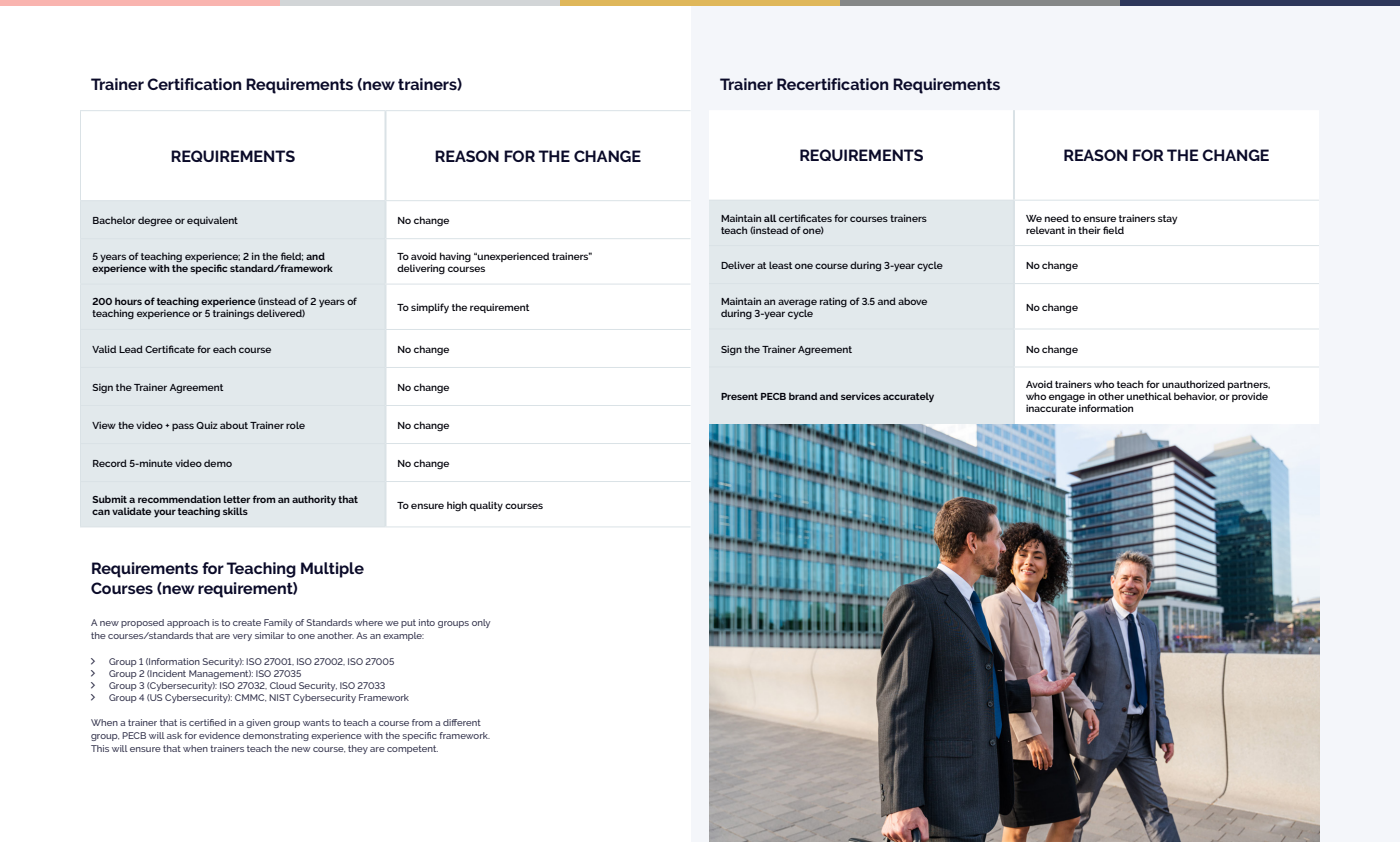
<style>
.page{position:relative;width:1400px;height:842px;background:#fff}
.page>*{position:absolute;margin:0;border:0;box-sizing:border-box;transform-origin:0 0}
.t1{font:700 16px/19.2px "Raleway";color:#0a0a28}
.t2{font:600 10px/12px "Raleway";letter-spacing:.005em;color:#000008}
.t3{font:700 10px/12px "Raleway";letter-spacing:.005em;color:#000008}
.t4{font:500 9.5px/13px "Raleway";letter-spacing:.005em;color:#2f2f48}
.t5{font:8px "arro";color:#2f2f48}
.s1{font-weight:700}
</style>
<div class="page">
<div style="left:691px;top:5px;width:709px;height:837px;background:#f4f6fa"></div>
<div style="left:0;top:0;width:280px;height:5px;background:#f9b4af"></div>
<div style="left:280px;top:0;width:280px;height:5px;background:#d2d5d7"></div>
<div style="left:560px;top:0;width:280px;height:5px;background:#dfb75a"></div>
<div style="left:840px;top:0;width:280px;height:5px;background:#858787"></div>
<div style="left:1120px;top:0;width:280px;height:5px;background:#2d375a"></div>
<div style="left:81px;top:201px;width:303px;height:325px;background:#e2e9ec"></div>
<svg style="left:386px;top:201px;width:304px;height:325px"></svg>
<hr style="left:80px;top:110px;width:306px;height:1px;background:#dae2e6">
<hr style="left:80px;top:111px;width:1px;height:89px;background:#dae2e6">
<hr style="left:386px;top:110px;width:304px;height:1px;background:#dae2e6">
<hr style="left:80px;top:200px;width:306px;height:1px;background:#dae2e6">
<hr style="left:80px;top:201px;width:1px;height:37px;background:#dae2e6">
<hr style="left:386px;top:200px;width:304px;height:1px;background:#dae2e6">
<hr style="left:80px;top:238px;width:306px;height:1px;background:#dae2e6">
<hr style="left:80px;top:239px;width:1px;height:45px;background:#dae2e6">
<hr style="left:386px;top:238px;width:304px;height:1px;background:#dae2e6">
<hr style="left:80px;top:284px;width:306px;height:1px;background:#dae2e6">
<hr style="left:80px;top:285px;width:1px;height:44px;background:#dae2e6">
<hr style="left:386px;top:284px;width:304px;height:1px;background:#dae2e6">
<hr style="left:80px;top:329px;width:306px;height:1px;background:#dae2e6">
<hr style="left:80px;top:330px;width:1px;height:37px;background:#dae2e6">
<hr style="left:386px;top:329px;width:304px;height:1px;background:#dae2e6">
<hr style="left:80px;top:367px;width:306px;height:1px;background:#dae2e6">
<hr style="left:80px;top:368px;width:1px;height:37px;background:#dae2e6">
<hr style="left:386px;top:367px;width:304px;height:1px;background:#dae2e6">
<hr style="left:80px;top:405px;width:306px;height:1px;background:#dae2e6">
<hr style="left:80px;top:406px;width:1px;height:37px;background:#dae2e6">
<hr style="left:386px;top:405px;width:304px;height:1px;background:#dae2e6">
<hr style="left:80px;top:443px;width:306px;height:1px;background:#dae2e6">
<hr style="left:80px;top:444px;width:1px;height:37px;background:#dae2e6">
<hr style="left:386px;top:443px;width:304px;height:1px;background:#dae2e6">
<hr style="left:80px;top:481px;width:306px;height:1px;background:#dae2e6">
<hr style="left:80px;top:482px;width:1px;height:44px;background:#dae2e6">
<hr style="left:386px;top:481px;width:304px;height:1px;background:#dae2e6">
<hr style="left:80px;top:526px;width:306px;height:1px;background:#dae2e6">
<hr style="left:386px;top:526px;width:304px;height:1px;background:#dae2e6">
<hr style="left:384px;top:111px;width:2px;height:89px;background:#dae2e6">
<hr style="left:384px;top:201px;width:2px;height:37px;background:#dae2e6">
<hr style="left:384px;top:239px;width:2px;height:45px;background:#dae2e6">
<hr style="left:384px;top:285px;width:2px;height:44px;background:#dae2e6">
<hr style="left:384px;top:330px;width:2px;height:37px;background:#dae2e6">
<hr style="left:384px;top:368px;width:2px;height:37px;background:#dae2e6">
<hr style="left:384px;top:406px;width:2px;height:37px;background:#dae2e6">
<hr style="left:384px;top:444px;width:2px;height:37px;background:#dae2e6">
<hr style="left:384px;top:482px;width:2px;height:44px;background:#dae2e6">
<div style="left:709px;top:111px;width:610px;height:313px;background:#fff"></div>
<div style="left:709px;top:201px;width:304px;height:223px;background:#e2e9ec"></div>
<hr style="left:1013px;top:110px;width:2px;height:90px;background:#dae2e6">
<hr style="left:1013px;top:201px;width:2px;height:44px;background:#dae2e6">
<hr style="left:1013px;top:246px;width:2px;height:37px;background:#dae2e6">
<hr style="left:1013px;top:284px;width:2px;height:44px;background:#dae2e6">
<hr style="left:1013px;top:329px;width:2px;height:37px;background:#dae2e6">
<hr style="left:1013px;top:367px;width:2px;height:57px;background:#dae2e6">
<hr style="left:709px;top:200px;width:305px;height:1px;background:#dae2e6">
<hr style="left:1014px;top:200px;width:305px;height:1px;background:#dae2e6">
<hr style="left:709px;top:245px;width:305px;height:1px;background:#dae2e6">
<hr style="left:1014px;top:245px;width:305px;height:1px;background:#dae2e6">
<hr style="left:709px;top:283px;width:305px;height:1px;background:#dae2e6">
<hr style="left:1014px;top:283px;width:305px;height:1px;background:#dae2e6">
<hr style="left:709px;top:328px;width:305px;height:1px;background:#dae2e6">
<hr style="left:1014px;top:328px;width:305px;height:1px;background:#dae2e6">
<hr style="left:709px;top:366px;width:305px;height:1px;background:#dae2e6">
<hr style="left:1014px;top:366px;width:305px;height:1px;background:#dae2e6">
<img style="left:709px;top:425px;width:611px;height:417px">
<p class="t1" style="left:91px;top:75px;width:373px">Trainer Certification Requirements (new trainers)</p>
<p class="t1" style="left:171px;top:147px;width:126px">REQUIREMENTS</p>
<p class="t1" style="left:435px;top:147px;width:208px">REASON FOR THE CHANGE</p>
<p class="t2" style="left:92px;top:215px;width:147px">Bachelor degree or equivalent</p>
<p class="t2" style="left:398px;top:215px;width:53px">No change</p>
<p class="t2" style="left:92px;top:251px;width:234px">5 years of teaching experience; 2 in the field; <span class="s1">and</span></p>
<p class="t3" style="left:92px;top:263px;width:242px">experience with the specific standard/framework</p>
<p class="t2" style="left:398px;top:251px;width:196px">To avoid having “unexperienced trainers”</p>
<p class="t2" style="left:398px;top:263px;width:89px">delivering courses</p>
<p class="t2" style="left:92px;top:296px;width:266px"><span class="s1">200 hours of teaching experience</span> (instead of 2 years of teaching experience or 5 trainings delivered)</p>
<p class="t2" style="left:398px;top:302px;width:133px">To simplify the requirement</p>
<p class="t2" style="left:92px;top:344px;width:181px">Valid Lead Certificate for each course</p>
<p class="t2" style="left:398px;top:344px;width:53px">No change</p>
<p class="t2" style="left:92px;top:382px;width:133px">Sign the Trainer Agreement</p>
<p class="t2" style="left:398px;top:382px;width:53px">No change</p>
<p class="t2" style="left:92px;top:420px;width:214px">View the video + pass Quiz about Trainer role</p>
<p class="t2" style="left:398px;top:420px;width:53px">No change</p>
<p class="t2" style="left:92px;top:458px;width:141px">Record 5-minute video demo</p>
<p class="t2" style="left:398px;top:458px;width:53px">No change</p>
<p class="t3" style="left:92px;top:493px;width:267px">Submit a recommendation letter from an authority that can validate your teaching skills</p>
<p class="t2" style="left:398px;top:499px;width:147px">To ensure high quality courses</p>
<p class="t1" style="left:91px;top:559px;width:274px">Requirements for Teaching Multiple<br>Courses (new requirement)</p>
<p class="t4" style="left:91px;top:616px;width:401px">A new proposed approach is to create Family of Standards where we put into groups only the courses/standards that are very similar to one another. As an example:</p>
<p class="t5" style="left:91px;top:657px;width:5px">3</p>
<p class="t4" style="left:109px;top:655px;width:287px">Group 1 (Information Security): ISO 27001, ISO 27002, ISO 27005</p>
<p class="t5" style="left:91px;top:669px;width:5px">3</p>
<p class="t4" style="left:109px;top:667px;width:194px">Group 2 (Incident Management): ISO 27035</p>
<p class="t5" style="left:91px;top:681px;width:5px">3</p>
<p class="t4" style="left:109px;top:679px;width:278px">Group 3 (Cybersecurity): ISO 27032, Cloud Security, ISO 27033</p>
<p class="t5" style="left:91px;top:693px;width:5px">3</p>
<p class="t4" style="left:109px;top:691px;width:302px">Group 4 (US Cybersecurity): CMMC, NIST Cybersecurity Framework</p>
<p class="t4" style="left:91px;top:716px;width:401px">When a trainer that is certified in a given group wants to teach a course from a different group, PECB will ask for evidence demonstrating experience with the specific framework.<br>This will ensure that when trainers teach the new course, they are competent.</p>
<p class="t1" style="left:720px;top:75px;width:282px">Trainer Recertification Requirements</p>
<p class="t1" style="left:799px;top:146px;width:126px">REQUIREMENTS</p>
<p class="t1" style="left:1063px;top:146px;width:208px">REASON FOR THE CHANGE</p>
<p class="t2" style="left:721px;top:212px;width:207px">Maintain <span class="s1">all</span> certificates for courses trainers</p>
<p class="t2" style="left:721px;top:224px;width:104px">teach (instead of one)</p>
<p class="t2" style="left:1026px;top:212px;width:153px">We need to ensure trainers stay</p>
<p class="t2" style="left:1026px;top:224px;width:100px">relevant in their field</p>
<p class="t2" style="left:721px;top:260px;width:223px">Deliver at least one course during 3-year cycle</p>
<p class="t2" style="left:1026px;top:260px;width:53px">No change</p>
<p class="t2" style="left:721px;top:295px;width:208px">Maintain an average rating of 3.5 and above</p>
<p class="t2" style="left:721px;top:307px;width:94px">during 3-year cycle</p>
<p class="t2" style="left:1026px;top:301px;width:53px">No change</p>
<p class="t2" style="left:721px;top:343px;width:133px">Sign the Trainer Agreement</p>
<p class="t2" style="left:1026px;top:343px;width:53px">No change</p>
<p class="t3" style="left:721px;top:391px;width:215px">Present PECB brand and services accurately</p>
<p class="t2" style="left:1026px;top:379px;width:246px">Avoid trainers who teach for unauthorized partners,</p>
<p class="t2" style="left:1026px;top:391px;width:244px">who engage in other unethical behavior, or provide</p>
<p class="t2" style="left:1026px;top:403px;width:109px">inaccurate information</p>
</div>
